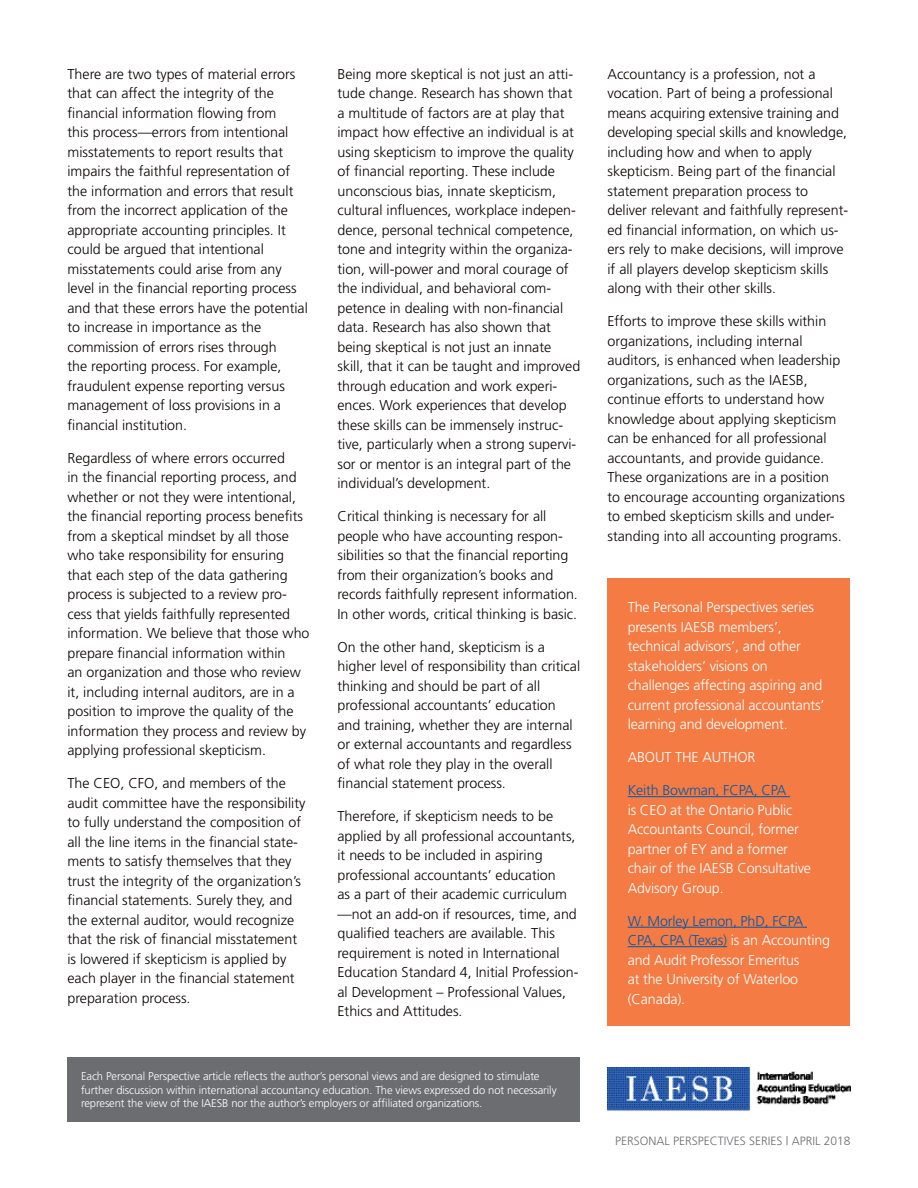
<style>
.page{position:relative;width:918px;height:1188px;background:#fff}
.page>*{position:absolute;margin:0;border:0;box-sizing:border-box;transform-origin:0 0}
.Perspectives_Main_te{font:300 14.25px/19.5px "Frutiger";color:#080302}
.Container_text{font:300 14.25px/19.5px "Frutiger";letter-spacing:-.01em;color:#fff}
.Container_text-2{font:300 14.25px/19.5px "Frutiger";letter-spacing:-.01em;color:#015aaa}
.t1{font:300 12px "Frutiger";color:#6c6d70}
.Container_text-3{font:300 11.25px/13.5px "Frutiger";letter-spacing:-.01em;color:#fff}
.s1{color:#fff}
.s2{color:#015aaa}
</style>
<div class="page">
<div style="left:608px;top:579px;width:242px;height:447px;background:#f47b44"></div>
<hr style="left:628px;top:796px;width:162px;height:1px;background:#015aaa">
<hr style="left:628px;top:927px;width:179px;height:1px;background:#015aaa">
<hr style="left:628px;top:946px;width:99px;height:1px;background:#015aaa">
<div style="left:68px;top:1057px;width:512px;height:64px;background:#6c6d70"></div>
<img style="left:608px;top:1068px;width:242px;height:42px">
<p class="Perspectives_Main_te" style="left:68px;top:64px;width:242px">There are two types of material errors that can affect the integrity of the financial information flowing from<br>this process—errors from intentional misstatements to report results that impairs the faithful representation of the information and errors that result from the incorrect application of the appropriate accounting principles. It could be argued that intentional misstatements could arise from any level in the financial reporting process and that these errors have the potential to increase in importance as the commission of errors rises through<br>the reporting process. For example, fraudulent expense reporting versus management of loss provisions in a financial institution.</p>
<p class="Perspectives_Main_te" style="left:68px;top:448px;width:244px">Regardless of where errors occurred<br>in the financial reporting process, and whether or not they were intentional, the financial reporting process benefits from a skeptical mindset by all those who take responsibility for ensuring that each step of the data gathering process is subjected to a review pro&shy;cess that yields faithfully represented information. We believe that those who prepare financial information within<br>an organization and those who review it, including internal auditors, are in a position to improve the quality of the information they process and review by applying professional skepticism.</p>
<p class="Perspectives_Main_te" style="left:68px;top:773px;width:36px">The CEO</p>
<p class="Perspectives_Main_te" style="left:68px;top:773px;width:240px;text-indent:53px">, CFO, and members of the audit committee have the responsibility to fully understand the composition of all the line items in the financial state&shy;ments to satisfy themselves that they trust the integrity of the organization’s financial statements. Surely they, and the external auditor, would recognize that the risk of financial misstatement is lowered if skepticism is applied by each player in the financial statement preparation process.</p>
<p class="Perspectives_Main_te" style="left:338px;top:64px;width:244px">Being more skeptical is not just an atti&shy;tude change. Research has shown that a multitude of factors are at play that impact how effective an individual is at using skepticism to improve the quality of financial reporting. These include unconscious bias, innate skepticism, cultural influences, workplace indepen&shy;dence, personal technical competence, tone and integrity within the organiza&shy;tion, will-power and moral courage of the individual, and behavioral com&shy;petence in dealing with non-financial data. Research has also shown that being skeptical is not just an innate skill, that it can be taught and improved through education and work experi&shy;ences. Work experiences that develop these skills can be immensely instruc&shy;tive, particularly when a strong supervi&shy;sor or mentor is an integral part of the individual’s development.</p>
<p class="Perspectives_Main_te" style="left:338px;top:506px;width:242px">C ritical thinking is necessary for all people who have accounting respon&shy;sibilities so that the financial reporting from their organization’s books and records faithfully represent information.<br>In other words, critical thinking is basic.</p>
<p class="Perspectives_Main_te" style="left:338px;top:637px;width:244px">On the other hand, skepticism is a higher level of responsibility than critical thinking and should be part of all professional accountants’ education and training, whether they are internal or external accountants and regardless of what role they play in the overall financial statement process.</p>
<p class="Perspectives_Main_te" style="left:338px;top:806px;width:242px">Therefore, if skepticism needs to be applied by all professional accountants, it needs to be included in aspiring professional accountants’ education<br>as a part of their academic curriculum —not an add-on if resources, time, and qualified teachers are available. This requirement is noted in International Education Standard 4, Initial Profession&shy;al Development – Professional Values, Ethics and Attitudes.</p>
<p class="Container_text-3" style="left:81px;top:1069px;width:477px">Each Personal Perspective article reflects the author’s personal views and are designed to stimulate further discussion within international accountancy education. The views expressed do not necessarily represent the view of the IAES</p>
<p class="Container_text-3" style="left:222px;top:1096px;width:262px">B nor the author’s employers or affiliated organizations.</p>
<p class="Perspectives_Main_te" style="left:608px;top:64px;width:242px">Accountancy is a profession, not a vocation. Part of being a professional means acquiring extensive training and developing special skills and knowledge, including how and when to apply skepticism. Being part of the financial statement preparation process to deliver relevant and faithfully represent&shy;ed financial information, on which us&shy;ers rely to make decisions, will improve if all players develop skepticism skills along with their other skills.</p>
<p class="Perspectives_Main_te" style="left:608px;top:311px;width:234px">Efforts to improve these skills within organizations, including internal auditors, is enhanced when leadership organizations, such as the IAES</p>
<p class="Perspectives_Main_te" style="left:796px;top:370px;width:13px">B,</p>
<p class="Perspectives_Main_te" style="left:608px;top:389px;width:239px">continue efforts to understand how knowledge about applying skepticism can be enhanced for all professional accountants, and provide guidance.<br>These organizations are in a position to encourage accounting organizations to embed skepticism skills and under&shy;standing into all accounting programs.</p>
<p class="Container_text" style="left:628px;top:598px;width:188px">The Personal Perspectives series presents IAES</p>
<p class="Container_text" style="left:628px;top:617px;width:198px;text-indent:79px">B members’, technical advisors’, and other stakeholders’ visions on challenges affecting aspiring and current professional accountants’ learning and development.</p>
<p class="Container_text" style="left:628px;top:748px;width:120px">ABOUT THE AUTHOR</p>
<p class="Container_text-2" style="left:628px;top:781px;width:160px">Keith Bowman, FC PA, C PA <span class="s1">is CEO</span></p>
<p class="Container_text" style="left:628px;top:800px;width:173px;text-indent:43px">at the Ontario Public<br>Accountants Council, former partner of EY and a former chair of the IAES</p>
<p class="Container_text" style="left:726px;top:859px;width:87px">B C onsultative</p>
<p class="Container_text" style="left:628px;top:878px;width:97px">Advisory Group.</p>
<p class="Container_text" style="left:628px;top:911px;width:204px"><span class="s2">W. Morley Lemon, PhD, FCPA<br>CPA, CPA (Texas)</span> is an Accounting and Audit Professor Emeritus<br>at the University of Waterloo (Canada).</p>
<p class="t1" style="left:615px;top:1134px;width:237px">Personal Perspectives Series | APRIL 2018</p>
</div>
